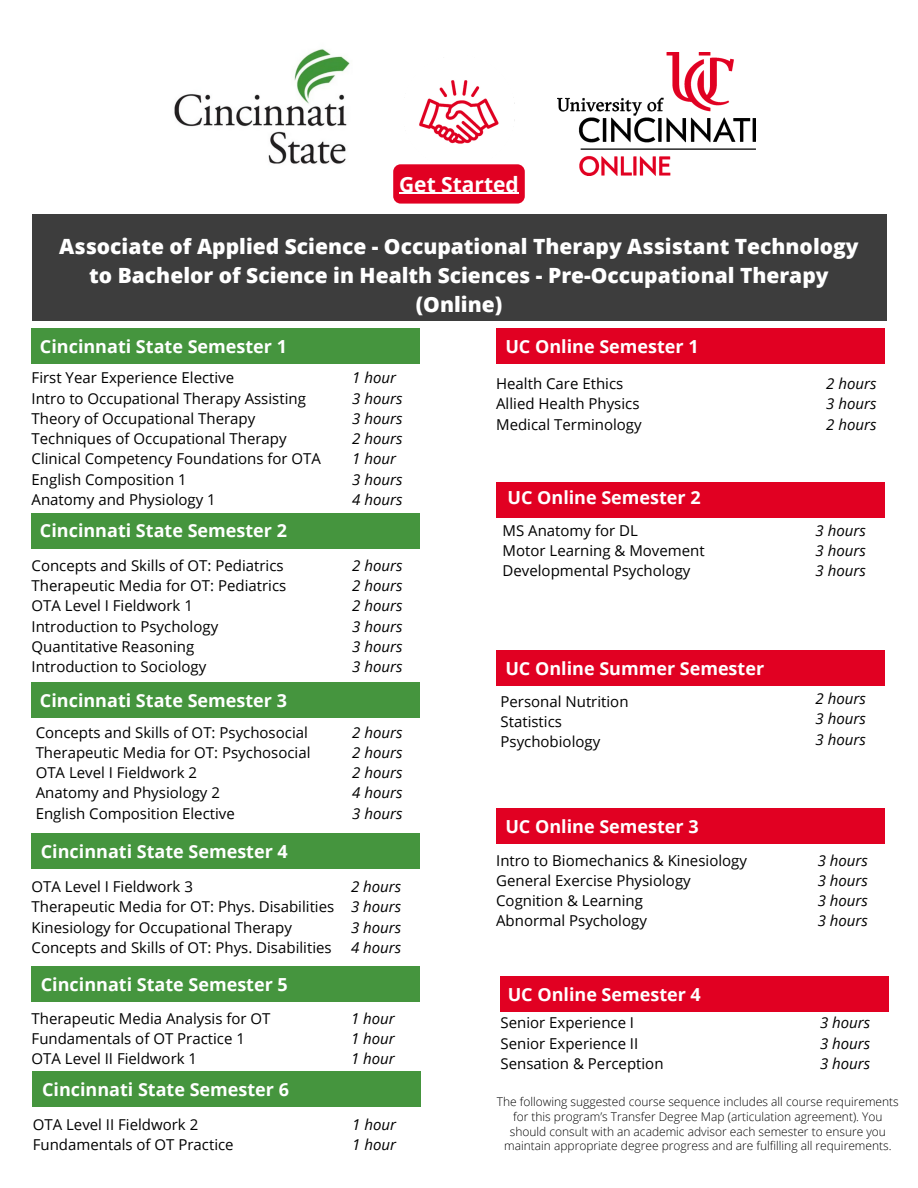
<style>
.page{position:relative;width:918px;height:1188px;background:#fff}
.page>*{position:absolute;margin:0;border:0;box-sizing:border-box;transform-origin:0 0}
.t1{font:800 21px/29.2px "Open Sans";color:#fff;text-align:center}
.t2{font:700 21px "Open Sans";color:#fff}
.t3{font:700 18px "Open Sans";color:#fff}
.t4{font:15px/20.2px "Open Sans";color:#000}
.t5{font:italic 15px/20.2px "Open Sans";color:#000;text-align:justify}
.t6{font:300 12px/14.7px "Open Sans";color:#000;text-align:center}
</style>
<div class="page">
<img style="left:174px;top:49px;width:176px;height:115px">
<img style="left:558px;top:53px;width:198px;height:122px">
<img style="left:419px;top:80px;width:96px;height:64px">
<div style="left:32px;top:214px;width:854px;height:107px;background:#3d3d3d"></div>
<div style="left:32px;top:328px;width:388px;height:36px;background:#45953e"></div>
<div style="left:32px;top:513px;width:388px;height:35px;background:#45953e"></div>
<div style="left:32px;top:683px;width:388px;height:35px;background:#45953e"></div>
<div style="left:496px;top:650px;width:388px;height:36px;background:#e10022"></div>
<div style="left:496px;top:809px;width:388px;height:35px;background:#e10022"></div>
<div style="left:501px;top:977px;width:388px;height:35px;background:#e10022"></div>
<div style="left:393px;top:164px;width:132px;height:40px;background:#e10022;border-radius:7px"></div>
<hr style="left:399px;top:193px;width:120px;height:1px;background:#fff">
<div style="left:32px;top:834px;width:388px;height:35px;background:#45953e"></div>
<div style="left:32px;top:966px;width:388px;height:35px;background:#45953e"></div>
<div style="left:496px;top:328px;width:388px;height:36px;background:#e10022"></div>
<div style="left:496px;top:482px;width:388px;height:35px;background:#e10022"></div>
<div style="left:33px;top:1072px;width:388px;height:35px;background:#45953e"></div>
<h1 class="t2" style="left:399px;top:169px;width:121px">Get Started</h1>
<h1 class="t1" style="left:59px;top:231px;width:801px">Associate of Applied Science - Occupational Therapy Assistant Technology to Bachelor of Science in Health Sciences - Pre-Occupational Therapy (Online)</h1>
<p class="t3" style="left:40px;top:334px;width:248px">Cincinnati State Semester 1</p>
<p class="t3" style="left:505px;top:334px;width:195px">UC Online Semester 1</p>
<p class="t4" style="left:496px;top:373px;width:147px">Health Care Ethics<br>Allied Health Physics<br>Medical Terminology</p>
<p class="t5" style="left:826px;top:373px;width:52px">2 hours 3 hours 2 hours</p>
<p class="t4" style="left:32px;top:367px;width:291px">First Year Experience Elective<br>Intro to Occupational Therapy Assisting<br>Theory of Occupational Therapy<br>Techniques of Occupational Therapy<br>Clinical Competency Foundations for OTA<br>English Composition 1<br>Anatomy and Physiology 1</p>
<p class="t5" style="left:352px;top:367px;width:52px;text-align:left">1 hour<br>3 hours<br>3 hours<br>2 hours<br>1 hour<br>3 hours<br>4 hours</p>
<p class="t3" style="left:507px;top:485px;width:195px">UC Online Semester 2</p>
<p class="t4" style="left:503px;top:520px;width:204px">MS Anatomy for DL<br>Motor Learning &amp; Movement<br>Developmental Psychology</p>
<p class="t5" style="left:816px;top:520px;width:52px">3 hours 3 hours 3 hours</p>
<p class="t3" style="left:40px;top:518px;width:248px">Cincinnati State Semester 2</p>
<p class="t4" style="left:32px;top:555px;width:256px">Concepts and Skills of OT: Pediatrics<br>Therapeutic Media for OT: Pediatrics<br>OTA Level I Fieldwork 1<br>Introduction to Psychology<br>Quantitative Reasoning<br>Introduction to Sociology</p>
<p class="t5" style="left:352px;top:555px;width:52px">2 hours 2 hours 2 hours 3 hours 3 hours 3 hours</p>
<p class="t3" style="left:505px;top:655px;width:260px">UC Online Summer Semester</p>
<p class="t3" style="left:40px;top:688px;width:248px">Cincinnati State Semester 3</p>
<p class="t4" style="left:36px;top:722px;width:276px">Concepts and Skills of OT: Psychosocial<br>Therapeutic Media for OT: Psychosocial<br>OTA Level I Fieldwork 2<br>Anatomy and Physiology 2<br>English Composition Elective</p>
<p class="t5" style="left:352px;top:722px;width:52px">2 hours 2 hours 2 hours 4 hours 3 hours</p>
<p class="t3" style="left:41px;top:839px;width:248px">Cincinnati State Semester 4</p>
<p class="t4" style="left:32px;top:876px;width:304px">OTA Level I Fieldwork 3<br>Therapeutic Media for OT: Phys. Disabilities Kinesiology for Occupational Therapy Concepts and Skills of OT: Phys. Disabilities</p>
<p class="t5" style="left:351px;top:876px;width:52px">2 hours 3 hours 3 hours 4 hours</p>
<p class="t3" style="left:41px;top:971px;width:248px">Cincinnati State Semester 5</p>
<p class="t4" style="left:32px;top:1008px;width:240px">Therapeutic Media Analysis for OT<br>Fundamentals of OT Practice 1<br>OTA Level II Fieldwork 1</p>
<p class="t5" style="left:351px;top:1008px;width:45px">1 hour 1 hour 1 hour</p>
<p class="t3" style="left:42px;top:1077px;width:248px">Cincinnati State Semester 6</p>
<p class="t4" style="left:33px;top:1114px;width:202px">OTA Level II Fieldwork 2<br>Fundamentals of OT Practice</p>
<p class="t5" style="left:352px;top:1114px;width:45px">1 hour<br>1 hour</p>
<p class="t4" style="left:501px;top:691px;width:130px">Personal Nutrition<br>Statistics<br>Psychobiology</p>
<p class="t5" style="left:816px;top:688px;width:52px">2 hours 3 hours 3 hours</p>
<p class="t3" style="left:505px;top:814px;width:195px">UC Online Semester 3</p>
<p class="t4" style="left:496px;top:850px;width:252px">Intro to Biomechanics &amp; Kinesiology<br>General Exercise Physiology<br>Cognition &amp; Learning<br>Abnormal Psychology</p>
<p class="t5" style="left:818px;top:850px;width:52px">3 hours 3 hours 3 hours 3 hours</p>
<p class="t3" style="left:508px;top:982px;width:195px">UC Online Semester 4</p>
<p class="t4" style="left:501px;top:1012px;width:165px">Senior Experience I<br>Senior Experience II<br>Sensation &amp; Perception</p>
<p class="t5" style="left:820px;top:1012px;width:52px">3 hours 3 hours 3 hours</p>
<p class="t6" style="left:497px;top:1094px;width:403px">The following suggested course sequence includes all course requirements for this program’s Transfer Degree Map (articulation agreement). You should consult with an academic advisor each semester to ensure you maintain appropriate degree progress and are fulfilling all requirements.</p>
</div>
